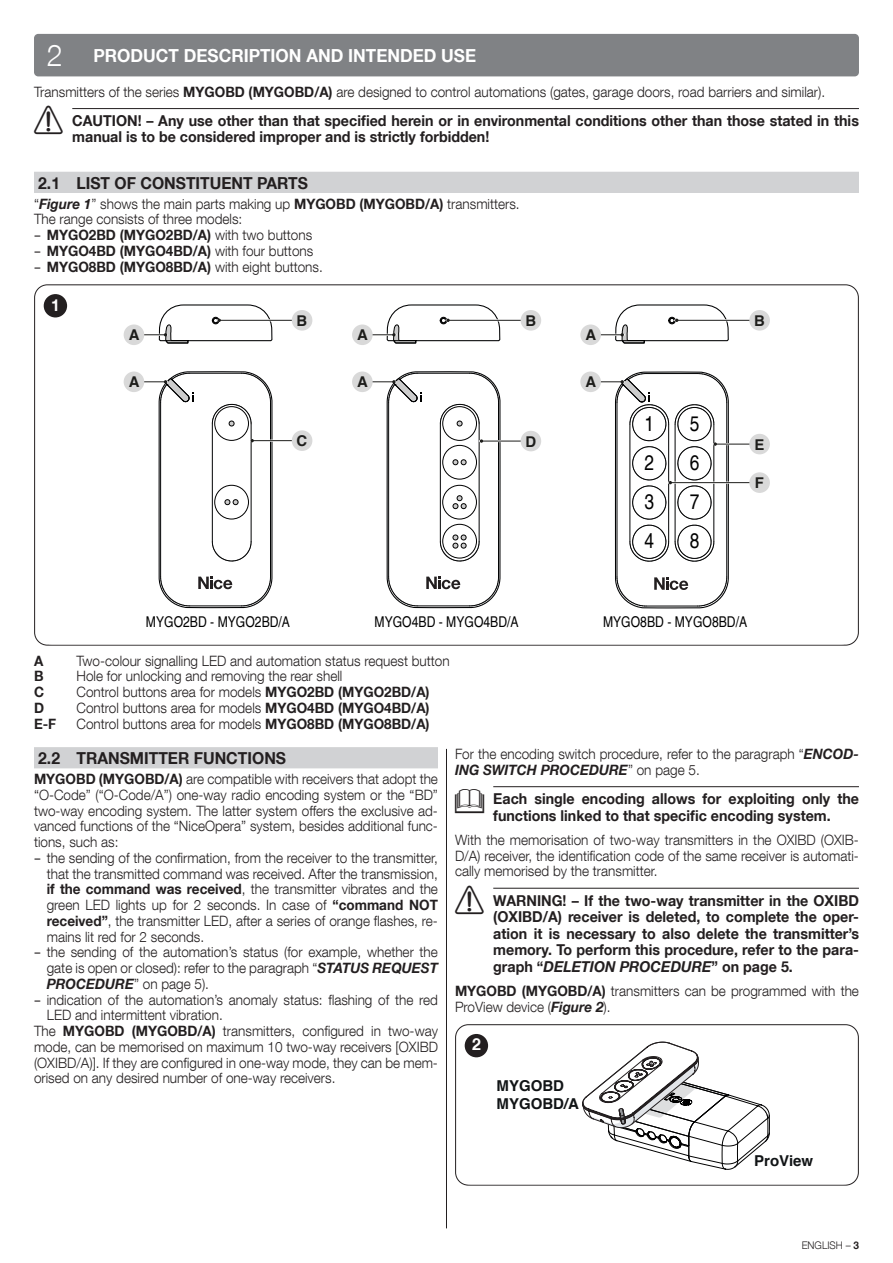
<style>
.page{position:relative;width:893px;height:1263px;background:#fff}
.page>*{position:absolute;margin:0;border:0;box-sizing:border-box;transform-origin:0 0}
.t1{font:condensed 21.15px/39.3px "Helvetica LT";color:#000;text-align:justify}
.t2{font:700 18px "Helvetica Neue LT Com";color:#fff;scale:.95 1}
.t3{font:700 16.5px "Helvetica Neue LT Com";color:#231f20;scale:.95 1}
.t4{font:700 16.5px "Helvetica Neue LT Com";color:#fff;scale:.95 1}
.t5{font:700 15px/16.5px "Helvetica Neue LT Com";color:#231f20;scale:.95 1}
.t6{font:700 15px/18px "Helvetica";color:#111416}
.t7{font:condensed 14.85px "Helvetica LT";color:#000}
.t8{font:700 14.85px "Helvetica";color:#1d1d1b}
.t9{font:300 14.25px/15.8px "Helvetica Neue LT Com";color:#231f20;text-align:justify;scale:.95 1}
.t10{font:700 14.25px "Helvetica Neue LT Com";color:#231f20;scale:.95 1}
.t11{font:300 10.5px "Helvetica Neue LT Com";color:#231f20;scale:.95 1}
.s1{font-weight:300;font-size:30px}
.s2{font-weight:700}
.s3{font-family:"NICE Simboli";font-weight:400;font-size:28.5px}
.s4{font-weight:700;font-style:italic}
.s5{font-family:"Open Sans";font-weight:400}
.s6{font-weight:300}
.s7{font-style:italic}
</style>
<div class="page">
<hr style="left:72px;top:108px;width:787px;height:1px;background:#231f20">
<div style="left:34px;top:173px;width:825px;height:20px;background:#d1d2d4"></div>
<div style="left:34px;top:172px;width:825px;height:19px;background:#d1d2d4"></div>
<div style="left:34px;top:34px;width:825px;height:42px;background:#808285;border-radius:4px"></div>
<div style="left:124px;top:324px;width:20px;height:21px;background:#d9d9d9;border-radius:50%"></div>
<div style="left:124px;top:371px;width:20px;height:21px;background:#d9d9d9;border-radius:50%"></div>
<hr style="left:219px;top:320px;width:74px;height:1px;background:#1d1d1b">
<svg style="left:143px;top:304px;width:130px;height:40px"></svg>
<div style="left:292px;top:310px;width:20px;height:21px;background:#d9d9d9;border-radius:50%"></div>
<hr style="left:252px;top:440px;width:41px;height:1px;background:#1d1d1b">
<svg style="left:143px;top:371px;width:130px;height:238px"></svg>
<div style="left:292px;top:430px;width:20px;height:21px;background:#d9d9d9;border-radius:50%"></div>
<div style="left:352px;top:324px;width:21px;height:21px;background:#d9d9d9;border-radius:50%"></div>
<div style="left:352px;top:371px;width:21px;height:21px;background:#d9d9d9;border-radius:50%"></div>
<hr style="left:448px;top:320px;width:73px;height:1px;background:#1d1d1b">
<svg style="left:372px;top:304px;width:129px;height:40px"></svg>
<div style="left:521px;top:310px;width:20px;height:21px;background:#d9d9d9;border-radius:50%"></div>
<hr style="left:481px;top:441px;width:40px;height:1px;background:#1d1d1b">
<svg style="left:372px;top:371px;width:129px;height:238px"></svg>
<div style="left:521px;top:431px;width:20px;height:20px;background:#d9d9d9;border-radius:50%"></div>
<div style="left:580px;top:324px;width:21px;height:21px;background:#d9d9d9;border-radius:50%"></div>
<div style="left:580px;top:371px;width:21px;height:21px;background:#d9d9d9;border-radius:50%"></div>
<hr style="left:677px;top:320px;width:73px;height:1px;background:#1d1d1b">
<svg style="left:600px;top:304px;width:129px;height:40px"></svg>
<div style="left:749px;top:310px;width:21px;height:21px;background:#d9d9d9;border-radius:50%"></div>
<hr style="left:715px;top:444px;width:35px;height:1px;background:#1d1d1b">
<div style="left:749px;top:434px;width:21px;height:20px;background:#d9d9d9;border-radius:50%"></div>
<hr style="left:670px;top:482px;width:80px;height:1px;background:#1d1d1b">
<svg style="left:600px;top:371px;width:129px;height:238px"></svg>
<div style="left:749px;top:472px;width:21px;height:21px;background:#d9d9d9;border-radius:50%"></div>
<div style="left:39px;top:289px;width:815px;height:355px;border:11px solid #fff;border-radius:7px"></div>
<div style="left:44px;top:294px;width:23px;height:23px;background:#231f20;border-radius:50%"></div>
<div style="left:34px;top:749px;width:404px;height:19px;background:#d1d2d4"></div>
<div style="left:34px;top:747px;width:404px;height:20px;background:#d1d2d4"></div>
<hr style="left:446px;top:749px;width:1px;height:479px;background:#231f20">
<hr style="left:493px;top:786px;width:366px;height:1px;background:#231f20">
<hr style="left:493px;top:888px;width:366px;height:1px;background:#231f20">
<div style="left:455px;top:1024px;width:404px;height:161px;border:1px solid #231f20;border-radius:13px"></div>
<svg style="left:582px;top:1041px;width:188px;height:129px"></svg>
<div style="left:458px;top:1027px;width:398px;height:157px;border:11px solid #fff;border-radius:7px"></div>
<div style="left:465px;top:1034px;width:23px;height:23px;background:#231f20;border-radius:50%"></div>
<p class="t2" style="left:47px;top:44px;width:453px"><span class="s1">2</span> PRODUCT DESCRIPTION AND INTENDED USE</p>
<p class="t9" style="left:34px;top:83px;width:834px">Transmitters of the series <span class="s2">MYGOBD (MYGOBD/A)</span> are designed to control automations (gates, garage doors, road barriers and similar).</p>
<p class="t5" style="left:72px;top:112px;width:830px;text-indent:-38px"><span class="s3">a</span> CAUTION! – Any use other than that specified herein or in environmental conditions other than those stated in this manual is to be considered improper and is strictly forbidden!</p>
<p class="t3" style="left:38px;top:172px;width:285px">2.1 LIST OF CONSTITUENT PARTS</p>
<p class="t9" style="left:34px;top:195px;width:513px">“<span class="s4">Figure 1</span>” shows the main parts making up <span class="s2">MYGOBD (MYGOBD/A)</span> transmitters.<br>The range consists of three models:</p>
<p class="t10" style="left:34px;top:226px;width:294px"><span class="s5">–</span> MYGO2BD (MYGO2BD/A) <span class="s6">with two buttons</span></p>
<p class="t10" style="left:34px;top:242px;width:295px"><span class="s5">–</span> MYGO4BD (MYGO4BD/A) <span class="s6">with four buttons</span></p>
<p class="t10" style="left:34px;top:258px;width:305px"><span class="s5">–</span> MYGO8BD (MYGO8BD/A) <span class="s6">with eight buttons.</span></p>
<p class="t4" style="left:51px;top:294px;width:11px">1</p>
<p class="t8" style="left:129px;top:323px;width:12px">A</p>
<p class="t8" style="left:129px;top:370px;width:12px">A</p>
<p class="t8" style="left:297px;top:309px;width:12px">B</p>
<p class="t8" style="left:297px;top:429px;width:12px">C</p>
<p class="t8" style="left:357px;top:323px;width:12px">A</p>
<p class="t8" style="left:357px;top:370px;width:12px">A</p>
<p class="t8" style="left:525px;top:309px;width:12px">B</p>
<p class="t8" style="left:525px;top:429px;width:12px">D</p>
<p class="t8" style="left:585px;top:323px;width:12px">A</p>
<p class="t8" style="left:585px;top:370px;width:12px">A</p>
<h1 class="t1" style="left:644px;top:404px;width:11px">1</h1>
<h1 class="t1" style="left:690px;top:404px;width:11px">5</h1>
<h1 class="t1" style="left:644px;top:443px;width:11px">2<br>3<br>4</h1>
<h1 class="t1" style="left:690px;top:443px;width:11px">6<br>7<br>8</h1>
<p class="t8" style="left:754px;top:309px;width:12px">B</p>
<p class="t8" style="left:755px;top:432px;width:11px">E</p>
<p class="t8" style="left:755px;top:471px;width:11px">F</p>
<p class="t7" style="left:146px;top:613px;width:146px">MYGO2BD - MYGO2BD/A</p>
<p class="t7" style="left:375px;top:613px;width:146px">MYGO4BD - MYGO4BD/A</p>
<p class="t7" style="left:603px;top:613px;width:146px">MYGO8BD - MYGO8BD/A</p>
<p class="t10" style="left:34px;top:652px;width:11px">A</p>
<p class="t9" style="left:77px;top:652px;width:394px">Two-colour signalling LED and automation status request button</p>
<p class="t10" style="left:34px;top:667px;width:12px">B</p>
<p class="t9" style="left:77px;top:668px;width:281px">Hole for unlocking and removing the rear shell</p>
<p class="t10" style="left:34px;top:683px;width:12px">C</p>
<p class="t9" style="left:77px;top:684px;width:373px">Control buttons area for models <span class="s2">MYGO2BD (MYGO2BD/A)</span></p>
<p class="t10" style="left:34px;top:699px;width:12px">D</p>
<p class="t9" style="left:77px;top:700px;width:373px">Control buttons area for models <span class="s2">MYGO4BD (MYGO4BD/A)</span></p>
<p class="t10" style="left:34px;top:715px;width:25px">E-F</p>
<p class="t9" style="left:77px;top:715px;width:373px">Control buttons area for models <span class="s2">MYGO8BD (MYGO8BD/A)</span></p>
<p class="t3" style="left:38px;top:748px;width:262px">2.2 TRANSMITTER FUNCTIONS</p>
<p class="t9" style="left:34px;top:771px;width:427px"><span class="s2">MYGOBD (MYGOBD/A)</span> are compatible with receivers that adopt the “O-Code” (“O-Code/A”) one-way radio encoding system or the “BD” two-way encoding system. The latter system offers the exclusive ad&shy;vanced functions of the “NiceOpera” system, besides additional func&shy;tions, such as:</p>
<p class="t9" style="left:47px;top:850px;width:413px;text-indent:-13px"><span class="s5">–</span> the sending of the confirmation, from the receiver to the transmitter, that the transmitted command was received. After the transmission, <span class="s2">if the command was received</span>, the transmitter vibrates and the green LED lights up for 2 seconds. In case of <span class="s2">“command NOT received”</span>, the transmitter LED, after a series of orange flashes, re&shy;mains lit red for 2 seconds.</p>
<p class="t9" style="left:47px;top:944px;width:413px;text-indent:-13px"><span class="s5">–</span> the sending of the automation’s status (for example, whether the gate is open or closed): refer to the paragraph “<span class="s4">STATUS REQUEST PROCEDURE</span>” on page 5).</p>
<p class="t9" style="left:34px;top:991px;width:427px"><span class="s5">–</span> indication of the automation’s anomaly status: flashing of the red</p>
<p class="t9" style="left:47px;top:1007px;width:187px">LED and intermittent vibration.</p>
<p class="t9" style="left:34px;top:1023px;width:427px">The <span class="s2">MYGOBD (MYGOBD/A)</span> transmitters, configured in two-way</p>
<p class="t9" style="left:34px;top:1039px;width:427px">mode, can be memorised on maximum 10 two-way receivers [OXIBD</p>
<p class="t9" style="left:34px;top:1054px;width:427px">(OXIBD/A)]. If they are configured in one-way mode, they can be mem-</p>
<p class="t9" style="left:34px;top:1070px;width:319px">orised on any desired number of one-way receivers.</p>
<p class="t9" style="left:455px;top:746px;width:427px">For the encoding switch procedure, refer to the paragraph “<span class="s4">ENCOD-<br>ING SWITCH PROCEDURE</span>” on page 5.</p>
<p class="t5" style="left:493px;top:790px;width:386px;text-indent:-38px"><span class="s3">l</span> Each single encoding allows for exploiting only the functions linked to that specific encoding system.</p>
<p class="t9" style="left:455px;top:831px;width:427px">With the memorisation of two-way transmitters in the OXIBD (OXIB-D/A) receiver, the identification code of the same receiver is automati&shy;cally memorised by the transmitter.</p>
<p class="t5" style="left:493px;top:891px;width:386px;text-align:justify;text-indent:-38px"><span class="s3">a</span> WARNING! – If the two-way transmitter in the OXIBD (OXIBD/A) receiver is deleted, to complete the oper&shy;ation it is necessary to also delete the transmitter’s memory. To perform this procedure, refer to the para&shy;graph “<span class="s7">DELETION PROCEDURE</span>” on page 5.</p>
<p class="t9" style="left:455px;top:983px;width:427px"><span class="s2">MYGOBD (MYGOBD/A)</span> transmitters can be programmed with the<br>ProView device (<span class="s4">Figure 2</span>).</p>
<p class="t4" style="left:472px;top:1034px;width:11px">2</p>
<p class="t6" style="left:497px;top:1077px;width:84px">MYGOBD<br>MYGOBD/A</p>
<p class="t6" style="left:754px;top:1152px;width:60px">ProView</p>
<p class="t11" style="left:802px;top:1239px;width:62px">ENGLISH – <span class="s2">3</span></p>
</div>
